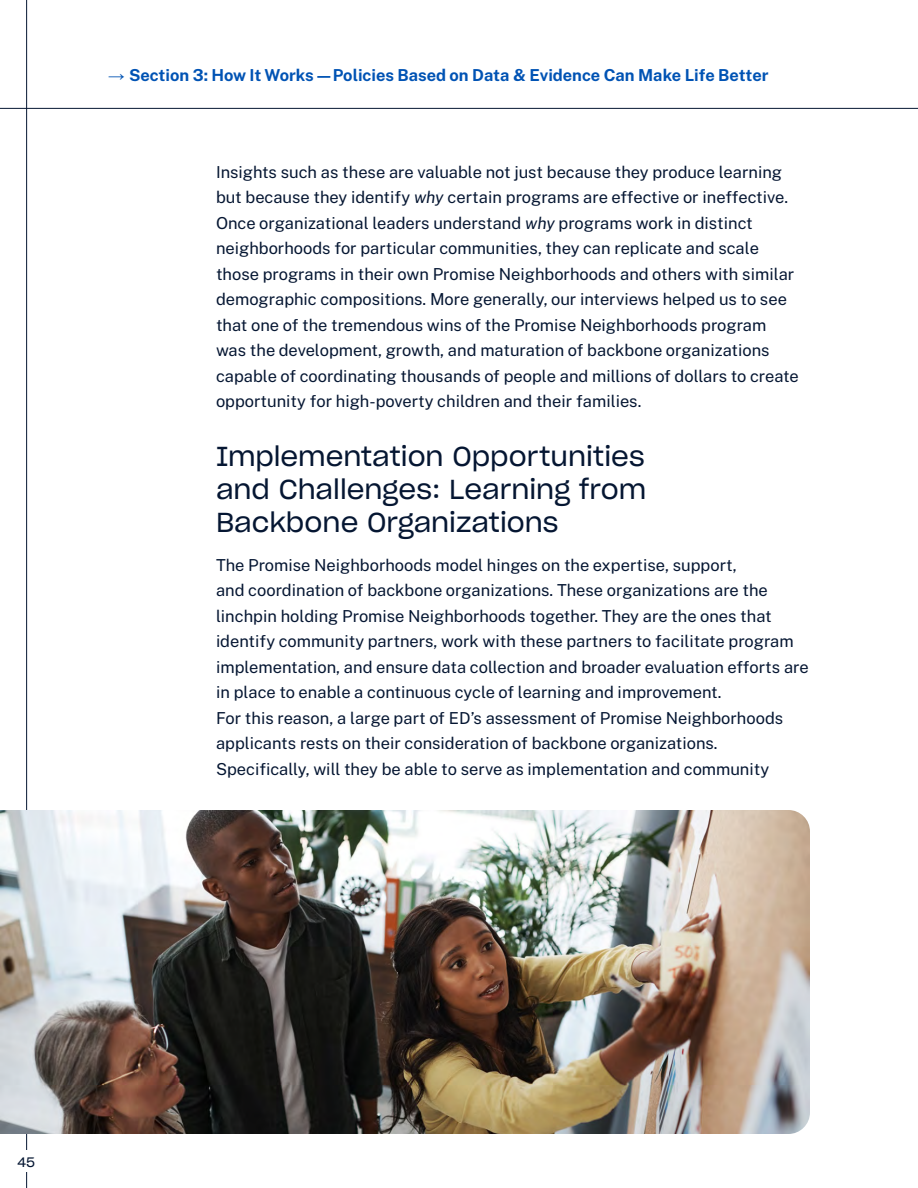
<style>
.page{position:relative;width:918px;height:1188px;background:#fff}
.page>*{position:absolute;margin:0;border:0;box-sizing:border-box;transform-origin:0 0}
.t1{font:27px/33px "Sharp Grotesk Book 20";color:#051632;text-align:justify}
.t2{font:16.5px/25.5px "Public Sans";color:#051632}
.t3{font:700 16.5px "Public Sans";color:#0053b4}
.t4{font:13.5px "Sharp Grotesk Book 20";color:#051632}
.s1{font-family:"Arial"}
.s2{font-style:italic}
</style>
<div class="page">
<hr style="left:0;top:108px;width:918px;height:1px;background:#051632">
<hr style="left:26px;top:0;width:1px;height:1188px;background:#051632">
<div style="left:0;top:1150px;width:53px;height:22px;background:#fff"></div>
<img style="left:0;top:810px;width:810px;height:324px">
<p class="t3" style="left:108px;top:63px;width:662px"><span class="s1">→</span> Section 3: How It Works—Policies Based on Data &amp; Evidence Can Make Life Better</p>
<p class="t2" style="left:216px;top:158px;width:584px">Insights such as these are valuable not just because they produce learning but because they identify <span class="s2">why</span> certain programs are effective or ineffective.<br>Once organizational leaders understand <span class="s2">why</span> programs work in distinct neighborhoods for particular communities, they can replicate and scale those programs in their own Promise Neighborhoods and others with similar demographic compositions. More generally, our interviews helped us to see that one of the tremendous wins of the Promise Neighborhoods program was the development, growth, and maturation of backbone organizations capable of coordinating thousands of people and millions of dollars to create opportunity for high-poverty children and their families.</p>
<h1 class="t1" style="left:216px;top:439px;width:432px">Implementation Opportunities and Challenges: Learning from Backbone Organizations</h1>
<p class="t2" style="left:216px;top:551px;width:594px">The Promise Neighborhoods model hinges on the expertise, support,<br>and coordination of backbone organizations. These organizations are the linchpin holding Promise Neighborhoods together. They are the ones that identify community partners, work with these partners to facilitate program implementation, and ensure data collection and broader evaluation efforts are in place to enable a continuous cycle of learning and improvement.<br>For this reason, a large part of ED’s assessment of Promise Neighborhoods applicants rests on their consideration of backbone organizations.<br>Specifically, will they be able to serve as implementation and community</p>
<p class="t4" style="left:18px;top:1151px;width:19px">45</p>
</div>
